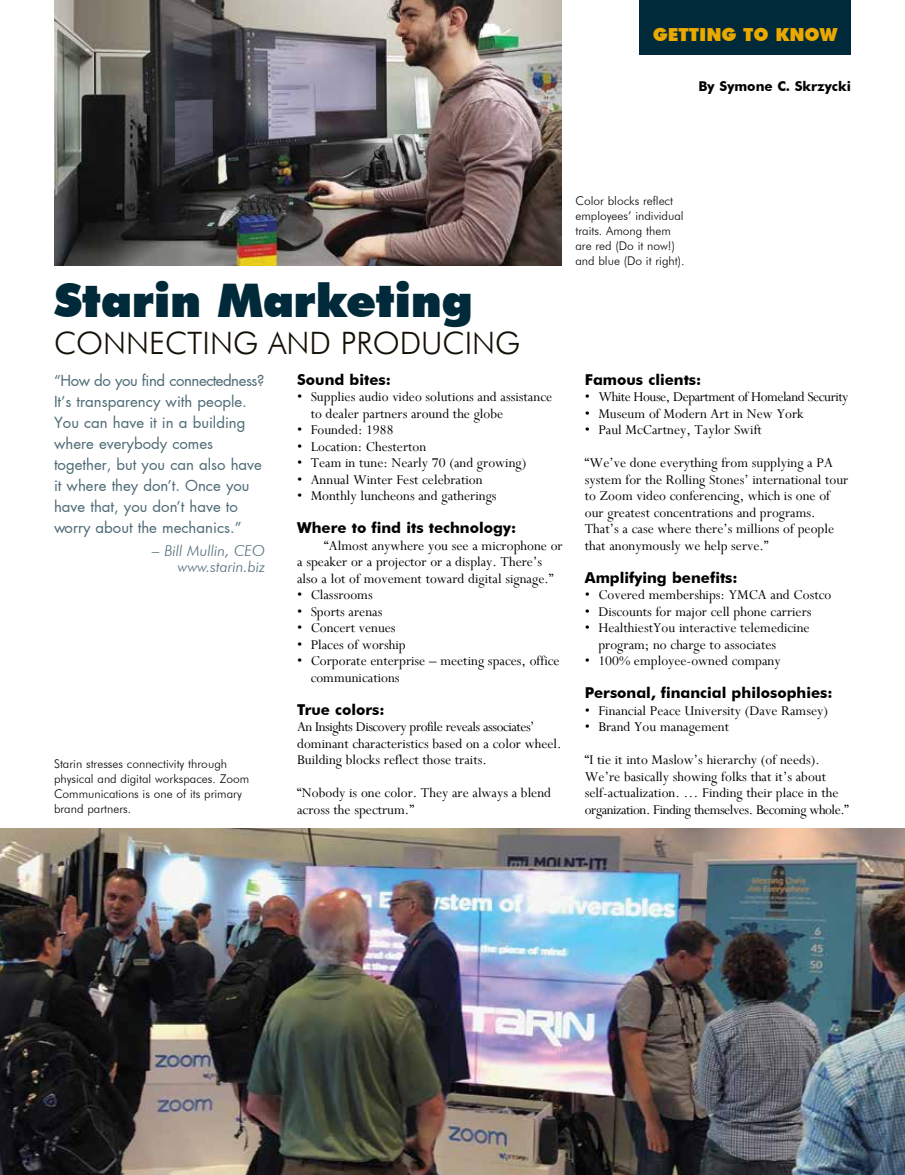
<style>
.page{position:relative;width:905px;height:1175px;background:#fff}
.page>*{position:absolute;margin:0;border:0;box-sizing:border-box;transform-origin:0 0}
.t1{font:900 46.35px "Futura BT";letter-spacing:-.01em;color:#002a3a}
.t2{font:300 30.9px "Futura BT";color:#141006}
.t3{font:900 18px "Futura BT";color:#eba900}
.t4{font:15px/16.5px "Perpetua";color:#000}
.t5{font:15px/21px "Futura";color:#4d6a75}
.t6{font:700 15px "Futura BT";color:#000}
.t7{font:15px "Perpetua";letter-spacing:-.03em;color:#000}
.t8{font:italic 300 15px/16.5px "Futura BT";color:#4d6a75;text-align:right}
.t9{font:700 13.5px "Futura BT";color:#000}
.t10{font:300 12px/15px "Futura BT";color:#000}
</style>
<div class="page">
<div style="left:639px;top:0;width:211px;height:54px;background:#002a3a"></div>
<img style="left:0;top:828px;width:904px;height:346px">
<img style="left:54px;top:0;width:508px;height:265px">
<p class="t3" style="left:652px;top:23px;width:186px">GETTING TO KNOW</p>
<p class="t9" style="left:698px;top:78px;width:154px">By Symone C. Skrzycki</p>
<h1 class="t1" style="left:54px;top:273px;width:420px">Starin Marketing</h1>
<h2 class="t2" style="left:54px;top:324px;width:468px">CONNECTING AND PRODUCING</h2>
<p class="t5" style="left:54px;top:369px;width:212px">“How do you find connectedness?<br>It’s transparency with people.<br>You can have it in a building where everybody comes together, but you can also have it where they don’t. Once you have that, you don’t have to worry about the mechanics.”</p>
<p class="t8" style="left:152px;top:542px;width:114px">– Bill Mullin, CEO www.starin.biz</p>
<p class="t10" style="left:54px;top:755px;width:197px">Starin stresses connectivity through physical and digital workspaces. Zoom<br>Communications is one of its primary brand partners.</p>
<p class="t6" style="left:297px;top:370px;width:95px">Sound bites:</p>
<p class="t4" style="left:310px;top:388px;width:243px;text-indent:-14px">• Supplies audio video solutions and assistance to dealer partners around the globe</p>
<p class="t4" style="left:297px;top:421px;width:98px">• Founded: 1988</p>
<p class="t4" style="left:297px;top:438px;width:131px">• Location: Chesterton</p>
<p class="t4" style="left:297px;top:454px;width:231px">• Team in tune: Nearly 70 (and growing)</p>
<p class="t4" style="left:297px;top:471px;width:187px">• Annual Winter Fest celebration</p>
<p class="t4" style="left:297px;top:487px;width:201px">• Monthly luncheons and gatherings</p>
<p class="t6" style="left:297px;top:518px;width:220px">Where to find its technology:</p>
<p class="t4" style="left:297px;top:537px;width:267px;text-indent:27px">“Almost anywhere you see a microphone or a speaker or a projector or a display. There’s also a lot of movement toward digital signage.”</p>
<p class="t4" style="left:297px;top:586px;width:77px">• Classrooms</p>
<p class="t4" style="left:297px;top:603px;width:87px">• Sports arenas</p>
<p class="t4" style="left:297px;top:619px;width:100px">• Concert venues</p>
<p class="t4" style="left:297px;top:636px;width:110px">• Places of worship</p>
<p class="t4" style="left:310px;top:652px;width:250px;text-indent:-14px">• Corporate enterprise – meeting spaces, office communications</p>
<p class="t6" style="left:297px;top:700px;width:89px">True colors:</p>
<p class="t4" style="left:297px;top:718px;width:266px">An Insights Discovery profile reveals associates’ dominant characteristics based on a color wheel.<br>Building blocks reflect those traits.</p>
<p class="t4" style="left:297px;top:784px;width:255px">“Nobody is one color. They are always a blend across the spectrum.”</p>
<p class="t10" style="left:575px;top:193px;width:111px">Color blocks reflect employees’ individual traits. Among them are red (Do it now!) and blue (Do it right).</p>
<p class="t6" style="left:585px;top:370px;width:118px">Famous clients:</p>
<p class="t7" style="left:585px;top:387px;width:265px">• White House, Department of Homeland Security</p>
<p class="t4" style="left:585px;top:405px;width:220px">• Museum of Modern Art in New York</p>
<p class="t4" style="left:585px;top:421px;width:179px">• Paul McCartney, Taylor Swift</p>
<p class="t4" style="left:585px;top:454px;width:265px">“We’ve done everything from supplying a PA system for the Rolling Stones’ international tour to Zoom video conferencing, which is one of our greatest concentrations and programs.<br>That’s a case where there’s millions of people that anonymously we help serve.”</p>
<p class="t6" style="left:585px;top:568px;width:154px">Amplifying benefits:</p>
<p class="t4" style="left:585px;top:586px;width:248px">• Covered memberships: YMCA and Costco</p>
<p class="t4" style="left:585px;top:603px;width:228px">• Discounts for major cell phone carriers</p>
<p class="t4" style="left:598px;top:619px;width:213px;text-indent:-14px">• HealthiestYou interactive telemedicine program; no charge to associates</p>
<p class="t4" style="left:585px;top:652px;width:197px">• 100% employee-owned company</p>
<p class="t6" style="left:585px;top:683px;width:249px">Personal, financial philosophies:</p>
<p class="t4" style="left:585px;top:702px;width:245px">• Financial Peace University (Dave Ramsey)</p>
<p class="t4" style="left:585px;top:718px;width:146px">• Brand You management</p>
<p class="t4" style="left:585px;top:751px;width:265px">“I tie it into Maslow’s hierarchy (of needs).<br>We’re basically showing folks that it’s about self-actualization. … Finding their place in the organization. Finding themselves. Becoming whole.”</p>
</div>
